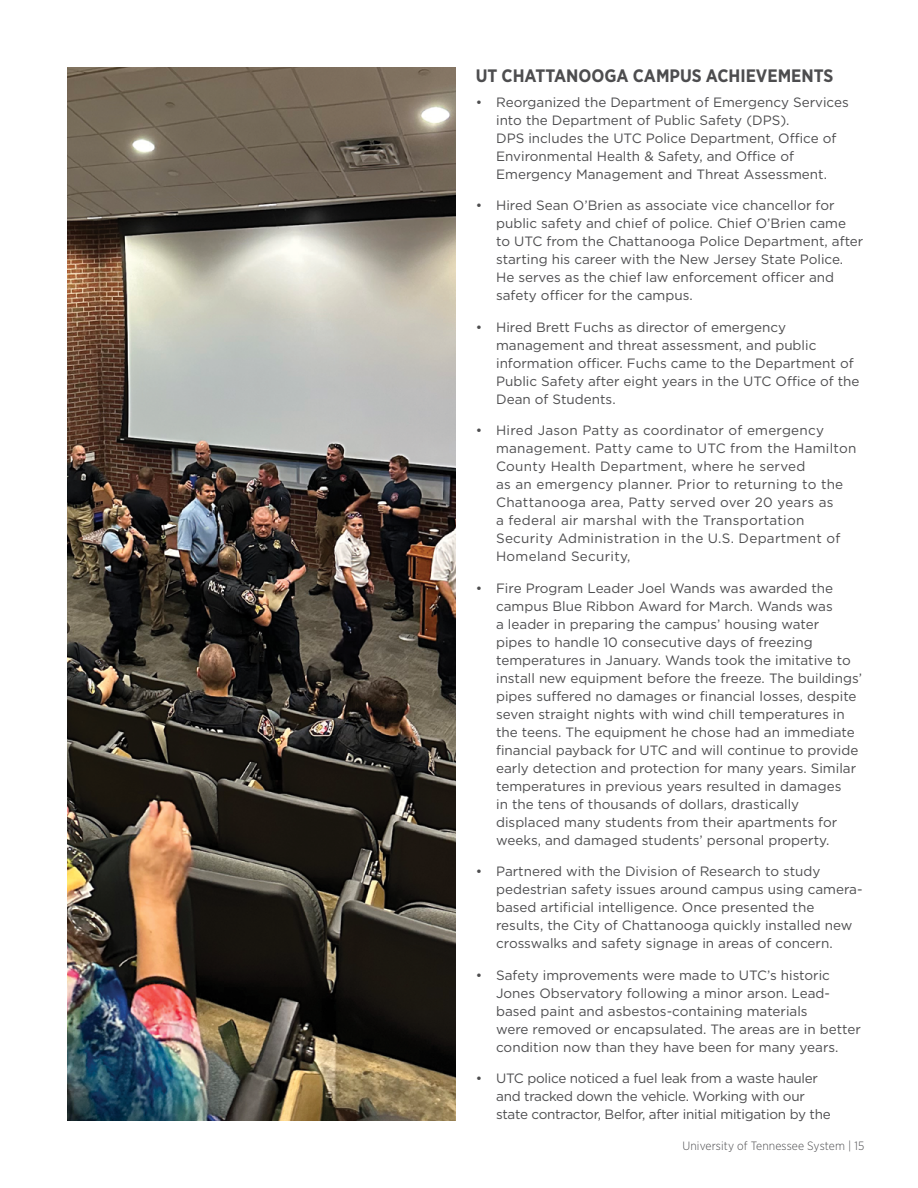
<style>
.page{position:relative;width:918px;height:1188px;background:#fff}
.page>*{position:absolute;margin:0;border:0;box-sizing:border-box;transform-origin:0 0}
.t1{font:700 18px "Gotham Narrow";color:#4d4d4f}
.body_copy_gotham_9_12_cg11{font:13.5px/18px "Gotham";color:#4d4d4f}
.body_copy_gotham_9_12_cg11-2{font:13.5px/18px "Gotham";letter-spacing:.02em;color:#4d4d4f}
.body_copy_gotham_9_12_cg11-3{font:13.5px/18px "Gotham";letter-spacing:-.02em;color:#4d4d4f}
.t2{font:300 12px "Gotham Narrow";letter-spacing:.01em;color:#4d4d4f}
</style>
<div class="page">
<img style="left:68px;top:68px;width:388px;height:1052px">
<p class="t1" style="left:476px;top:64px;width:359px">UT CHATTANOOGA CAMPUS ACHIEVEMENTS</p>
<p class="body_copy_gotham_9_12_cg11" style="left:496px;top:93px;width:354px;text-indent:-20px">• Reorganized the Department of Emergency Services into the Department of Public Safety (DPS).<br>DPS includes the UTC Police Department, Office of Environmental Health &amp; Safety, and Office of Emergency Management and Threat Assessment.</p>
<p class="body_copy_gotham_9_12_cg11" style="left:496px;top:196px;width:369px;text-indent:-20px">• Hired Sean O’Brien as associate vice chancellor for public safety and chief of police. Chief O’Brien came to UTC from the Chattanooga Police Department, after starting his career with the New Jersey State Police.<br>He serves as the chief law enforcement officer and safety officer for the campus.</p>
<p class="body_copy_gotham_9_12_cg11" style="left:496px;top:318px;width:365px;text-indent:-20px">• Hired Brett Fuchs as director of emergency management and threat assessment, and public information officer. Fuchs came to the Department of Public Safety after eight years in the UTC Office of the Dean of Students.</p>
<p class="body_copy_gotham_9_12_cg11-2" style="left:496px;top:421px;width:362px;text-indent:-20px">• Hired Jason Patty as coordinator of emergency management. Patty came to UTC from the Hamilton County Health Department, where he served<br>as an emergency planner. Prior to returning to the Chattanooga area, Patty served over 20 years as<br>a federal air marshal with the Transportation Security Administration in the U.S. Department of Homeland Security,</p>
<p class="body_copy_gotham_9_12_cg11" style="left:496px;top:579px;width:367px;text-indent:-20px">• Fire Program Leader Joel Wands was awarded the campus Blue Ribbon Award for March. Wands was<br>a leader in preparing the campus’ housing water<br>pipes to handle 10 consecutive days of freezing temperatures in January. Wands took the imitative to install new equipment before the freeze. The buildings’ pipes suffered no damages or financial losses, despite seven straight nights with wind chill temperatures in the teens. The equipment he chose had an immediate financial payback for UTC and will continue to provide early detection and protection for many years. Similar temperatures in previous years resulted in damages<br>in the tens of thousands of dollars, drastically displaced many students from their apartments for weeks, and damaged students’ personal property.</p>
<p class="body_copy_gotham_9_12_cg11" style="left:496px;top:862px;width:368px;text-indent:-20px">• Partnered with the Division of Research to study pedestrian safety issues around campus using camera&shy;based artificial intelligence. Once presented the results, the City of Chattanooga quickly installed new crosswalks and safety signage in areas of concern.</p>
<p class="body_copy_gotham_9_12_cg11" style="left:496px;top:966px;width:366px;text-indent:-20px">• Safety improvements were made to UTC’s historic Jones Observatory following a minor arson. Lead&shy;based paint and asbestos-containing materials<br>were removed or encapsulated. The areas are in better condition now than they have been for many years.</p>
<p class="body_copy_gotham_9_12_cg11-3" style="left:496px;top:1069px;width:336px;text-indent:-20px">• UTC police noticed a fuel leak from a waste hauler and tracked down the vehicle. Working with our state contractor, Belfor, after initial mitigation by the</p>
<p class="t2" style="left:682px;top:1139px;width:183px">University of Tennessee System | 15</p>
</div>
